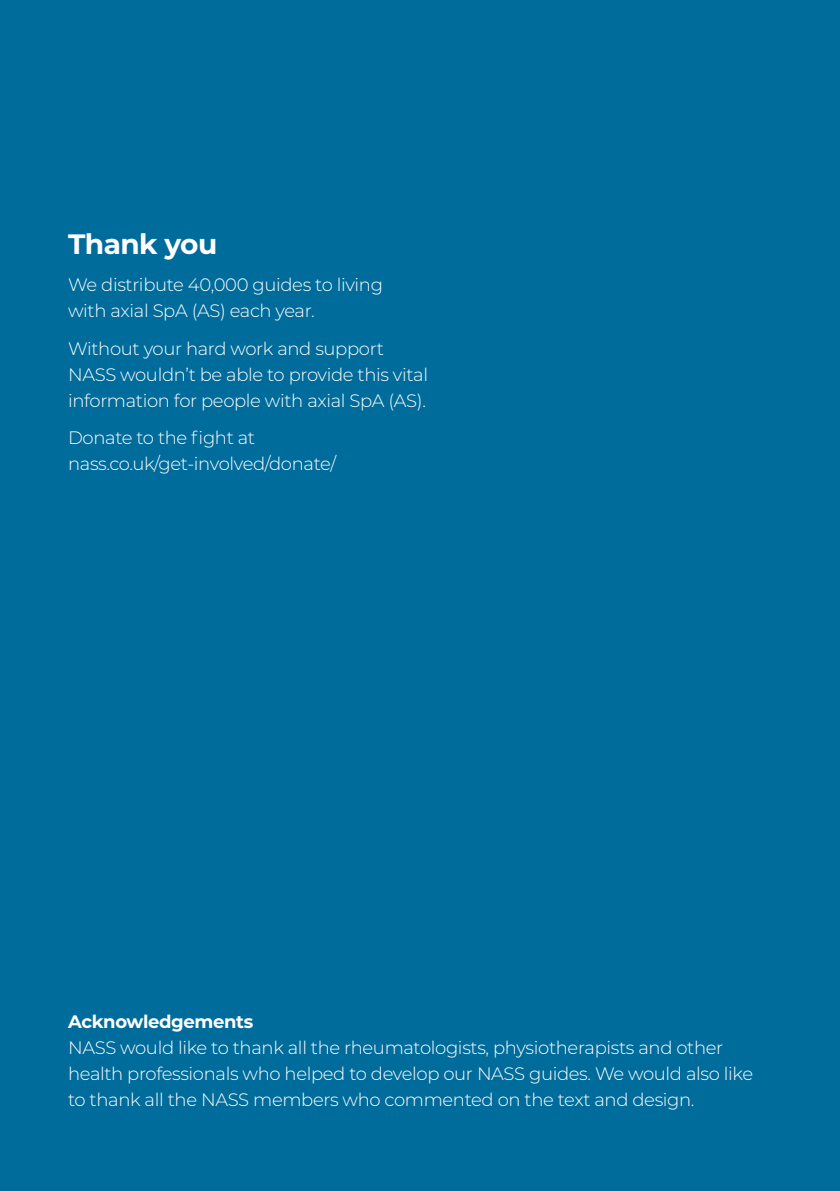
<style>
.page{position:relative;width:840px;height:1191px;background:#fff}
.page>*{position:absolute;margin:0;border:0;box-sizing:border-box;transform-origin:0 0}
.t1{font:700 28px "Montserrat";letter-spacing:-.02em;color:#fff}
.t2{font:300 18px/26px "Montserrat";letter-spacing:-.02em;color:#fff}
.t3{font:700 18px "Montserrat";letter-spacing:-.02em;color:#fff}
</style>
<div class="page">
<div style="left:0;top:0;width:839px;height:1191px;background:#006c9b"></div>
<h1 class="t1" style="left:68px;top:224px;width:151px">Thank you</h1>
<p class="t2" style="left:68px;top:271px;width:316px">We distribute 40,000 guides to living with axial SpA (AS) each year.</p>
<p class="t2" style="left:68px;top:335px;width:361px">Without your hard work and support<br>NASS wouldn’t be able to provide this vital information for people with axial SpA (AS).</p>
<p class="t2" style="left:68px;top:424px;width:269px">Donate to the fight at nass.co.uk/get-involved/donate/</p>
<p class="t3" style="left:68px;top:1008px;width:186px">Acknowledgements</p>
<p class="t2" style="left:68px;top:1034px;width:686px">NASS would like to thank all the rheumatologists, physiotherapists and other health professionals who helped to develop our NASS guides. We would also like to thank all the NASS members who commented on the text and design.</p>
</div>
